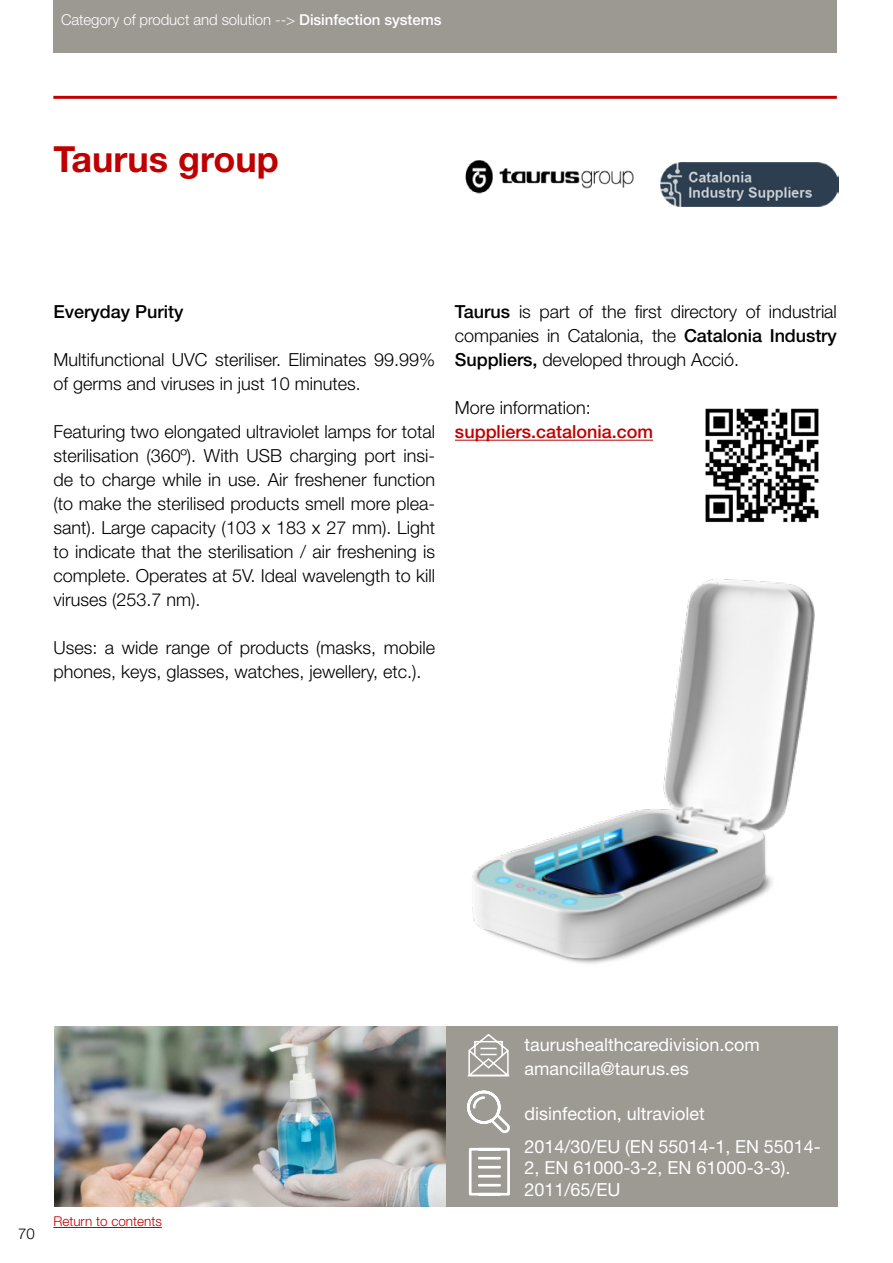
<style>
.page{position:relative;width:893px;height:1263px;background:#fff}
.page>*{position:absolute;margin:0;border:0;box-sizing:border-box;transform-origin:0 0}
.t1{font:700 36px "Helvetica Neue LT Std";color:#c00000}
.t2{font:300 18px/24px "Helvetica Neue LT Std";color:#000}
.t3{font:18px/21.6px "Helvetica Neue LT Std";color:#fff}
.t4{font:500 18px "Helvetica Neue LT Std";color:#c00000}
.t5{font:500 18px "Helvetica Neue LT Std";color:#000}
.t6{font:300 15px "Helvetica Neue LT Std";letter-spacing:-.005em;color:#fff}
.t7{font:300 15px "Helvetica Neue LT Std";color:#000}
.t8{font:300 13.5px "Helvetica Neue LT Std";color:#c00000}
.s1{font-weight:500}
</style>
<div class="page">
<hr style="left:455px;top:440px;width:198px;height:1px;background:#c00000">
<img style="left:465px;top:160px;width:169px;height:34px">
<hr style="left:53px;top:96px;width:784px;height:3px;background:#c00000">
<div style="left:445px;top:1026px;width:393px;height:181px;background:#9d9993"></div>
<svg style="left:467px;top:1034px;width:43px;height:43px"></svg>
<svg style="left:467px;top:1090px;width:43px;height:43px"></svg>
<svg style="left:468px;top:1147px;width:42px;height:49px"></svg>
<div style="left:53px;top:0;width:784px;height:52px;background:#9c9892"></div>
<hr style="left:53px;top:1227px;width:109px;height:1px;background:#c00000">
<img style="left:472px;top:579px;width:343px;height:385px">
<img style="left:661px;top:162px;width:177px;height:44px">
<img style="left:705px;top:408px;width:114px;height:115px">
<img style="left:54px;top:1026px;width:391px;height:181px">
<p class="t6" style="left:61px;top:11px;width:382px">Category of product and solution --&gt; <span class="s1">Disinfection systems</span></p>
<h1 class="t1" style="left:53px;top:137px;width:227px">Taurus group</h1>
<p class="t5" style="left:53px;top:301px;width:132px">Everyday Purity</p>
<p class="t2" style="left:53px;top:348px;width:383px">Multifunctional UVC steriliser. Eliminates 99.99% of germs and viruses in just 10 minutes.</p>
<p class="t2" style="left:53px;top:420px;width:383px;text-align:justify">Featuring two elongated ultraviolet lamps for total sterilisation (360º). With USB charging port insi&shy;de to charge while in use. Air freshener function (to make the sterilised products smell more plea&shy;sant). Large capacity (103 x 183 x 27 mm). Light to indicate that the sterilisation / air freshening is complete. Operates at 5V. Ideal wavelength to kill viruses (253.7 nm).</p>
<p class="t2" style="left:53px;top:636px;width:383px">Uses: a wide range of products (masks, mobile phones, keys, glasses, watches, jewellery, etc.).</p>
<p class="t2" style="left:455px;top:300px;width:383px;text-align:justify"><span class="s1">Taurus</span> is part of the first directory of industrial companies in Catalonia, the <span class="s1">Catalonia Industry Suppliers,</span> developed through Acció.</p>
<p class="t2" style="left:455px;top:396px;width:137px">More information:</p>
<p class="t4" style="left:455px;top:421px;width:200px">suppliers.catalonia.com</p>
<p class="t7" style="left:18px;top:1224px;width:18px">70</p>
<p class="t8" style="left:53px;top:1213px;width:110px">Return to contents</p>
<p class="t3" style="left:524px;top:1032px;width:237px;line-height:24px">taurushealthcaredivision.com amancilla@taurus.es</p>
<p class="t3" style="left:524px;top:1102px;width:182px">disinfection, ultraviolet</p>
<p class="t3" style="left:524px;top:1135px;width:298px">2014/30/EU (EN 55014-1, EN 55014-<br>2, EN 61000-3-2, EN 61000-3-3).<br>2011/65/EU</p>
</div>
